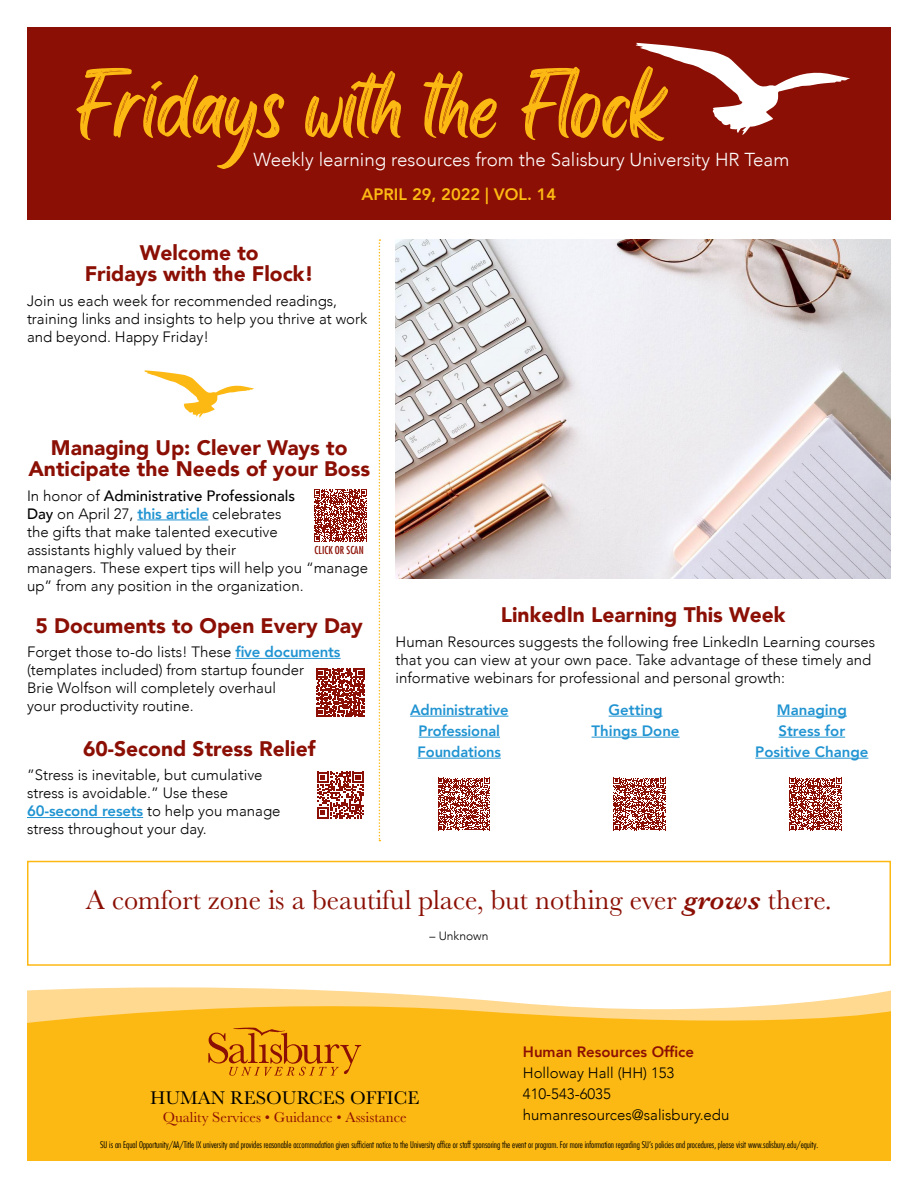
<style>
.page{position:relative;width:918px;height:1188px;background:#fff}
.page>*{position:absolute;margin:0;border:0;box-sizing:border-box;transform-origin:0 0}
.t1{font:85.5px "Black Bones Personal Use";color:#fdb913}
.t2{font:28.5px "Baskerville";color:#8b0f04}
.t3{font:900 21px/21px "Avenir";color:#8b0f04;text-align:center}
.t4{font:19.05px "Baskerville";color:#000}
.t5{font:300 18.75px "Avenir";color:#fff}
.t6{font:800 16.5px "Avenir";color:#fdb913}
.t7{font:300 15px/18px "Avenir";color:#000}
.t8{font:800 15px/21px "Avenir";color:#2194d2;text-align:center}
.t9{font:15px "Baskerville";color:#8b0f04}
.t10{font:800 15px "Avenir";color:#8b0f04}
.t11{font:300 12px "Avenir";color:#000}
.t12{font:500 condensed 10.65px "Futura Com";color:#8b0f04}
.t13{font:300 condensed 9px "Futura Com";color:#000}
.s1{font-weight:500}
.s2{font-weight:800;color:#2194d2}
.s3{font-weight:600;font-style:italic}
</style>
<div class="page">
<img style="left:396px;top:239px;width:494px;height:340px">
<div style="left:27px;top:27px;width:864px;height:192px;background:#8b0f04"></div>
<svg style="left:636px;top:43px;width:214px;height:92px"></svg>
<hr style="left:137px;top:520px;width:71px;height:1px;background:#2194d2">
<hr style="left:235px;top:658px;width:106px;height:1px;background:#2194d2">
<hr style="left:27px;top:817px;width:116px;height:1px;background:#2194d2">
<svg style="left:144px;top:370px;width:110px;height:48px"></svg>
<div style="left:27px;top:861px;width:864px;height:105px;border:2px solid #fdb913"></div>
<svg style="left:379px;top:239px;width:1px;height:602px"></svg>
<svg style="left:27px;top:987px;width:864px;height:8px"></svg>
<svg style="left:27px;top:995px;width:864px;height:166px;fill:#fdb913"></svg>
<svg style="left:208px;top:1028px;width:153px;height:48px"></svg>
<svg style="left:316px;top:668px;width:49px;height:49px"></svg>
<svg style="left:317px;top:772px;width:47px;height:46px"></svg>
<svg style="left:438px;top:778px;width:52px;height:52px"></svg>
<svg style="left:614px;top:778px;width:52px;height:52px"></svg>
<svg style="left:789px;top:778px;width:53px;height:52px"></svg>
<hr style="left:410px;top:716px;width:98px;height:1px;background:#2194d2">
<hr style="left:419px;top:737px;width:81px;height:1px;background:#2194d2">
<hr style="left:418px;top:758px;width:83px;height:1px;background:#2194d2">
<hr style="left:609px;top:716px;width:54px;height:1px;background:#2194d2">
<hr style="left:592px;top:737px;width:88px;height:1px;background:#2194d2">
<hr style="left:777px;top:716px;width:70px;height:1px;background:#2194d2">
<hr style="left:779px;top:737px;width:66px;height:1px;background:#2194d2">
<hr style="left:755px;top:758px;width:113px;height:1px;background:#2194d2">
<svg style="left:314px;top:490px;width:53px;height:52px"></svg>
<p class="t1" style="left:77px;top:46px;width:588px">Fridays with the Flock</p>
<p class="t5" style="left:253px;top:148px;width:537px">Weekly learning resources from the Salisbury University HR Team</p>
<p class="t6" style="left:362px;top:181px;width:196px">APRIL 29, 2022 | VOL. 14</p>
<p class="t3" style="left:85px;top:242px;width:231px">Welcome to<br>Fridays with the Flock!</p>
<p class="t7" style="left:27px;top:292px;width:342px">Join us each week for recommended readings, training links and insights to help you thrive at work and beyond. Happy Friday!</p>
<p class="t3" style="left:28px;top:437px;width:343px">Managing Up: Clever Ways to<br>Anticipate the Needs of your Boss</p>
<p class="t7" style="left:27px;top:487px;width:343px">In honor of <span class="s1">Administrative Professionals<br>Day</span> on April 27, <span class="s2">this article</span> celebrates<br>the gifts that make talented executive<br>assistants highly valued by their<br>managers. These expert tips will help you “manage up” from any position in the organization.</p>
<p class="t3" style="left:36px;top:614px;width:329px">5 Documents to Open Every Day</p>
<p class="t7" style="left:27px;top:643px;width:315px">Forget those to-do lists! These <span class="s2">five documents </span>(templates included) from startup founder<br>Brie Wolfson will completely overhaul<br>your productivity routine.</p>
<p class="t3" style="left:83px;top:737px;width:234px">60-Second Stress Relief</p>
<p class="t7" style="left:27px;top:766px;width:255px">”Stress is inevitable, but cumulative stress is avoidable.” Use these <span class="s2">60-second resets</span> to help you manage stress throughout your day.</p>
<p class="t12" style="left:315px;top:543px;width:51px">CLICK OR SCAN</p>
<p class="t3" style="left:501px;top:604px;width:286px">LinkedIn Learning This Week</p>
<p class="t7" style="left:396px;top:632px;width:481px">Human Resources suggests the following free LinkedIn Learning courses that you can view at your own pace. Take advantage of these timely and informative webinars for professional and personal growth:</p>
<p class="t8" style="left:410px;top:699px;width:100px">Administrative<br>Professional<br>Foundations</p>
<p class="t8" style="left:592px;top:699px;width:90px">Getting<br>Things Done</p>
<p class="t8" style="left:755px;top:699px;width:115px">Managing<br>Stress for<br>Positive Change</p>
<p class="t2" style="left:86px;top:884px;width:748px">A comfort zone is a beautiful place, but nothing ever <span class="s3">grows</span> there.</p>
<p class="t11" style="left:430px;top:928px;width:60px">– Unknown</p>
<p class="t10" style="left:523px;top:1040px;width:173px">Human Resources Office</p>
<p class="t7" style="left:523px;top:1064px;width:153px">Holloway Hall (HH) 153</p>
<p class="t7" style="left:523px;top:1085px;width:89px">410-543-6035</p>
<p class="t7" style="left:523px;top:1106px;width:208px">humanresources@salisbury.edu</p>
<p class="t4" style="left:150px;top:1087px;width:271px">HUMAN RESOURCES OFFICE</p>
<p class="t9" style="left:163px;top:1109px;width:245px">Quality Services • Guidance • Assistance</p>
<p class="t13" style="left:100px;top:1139px;width:720px">SU is an Equal Opportunity/AA/Title IX university and provides reasonable accommodation given sufficient notice to the University office or staff sponsoring the event or program. For more information regarding SU’s policies and procedures, please visit www.salisbury.edu/equity.</p>
</div>
